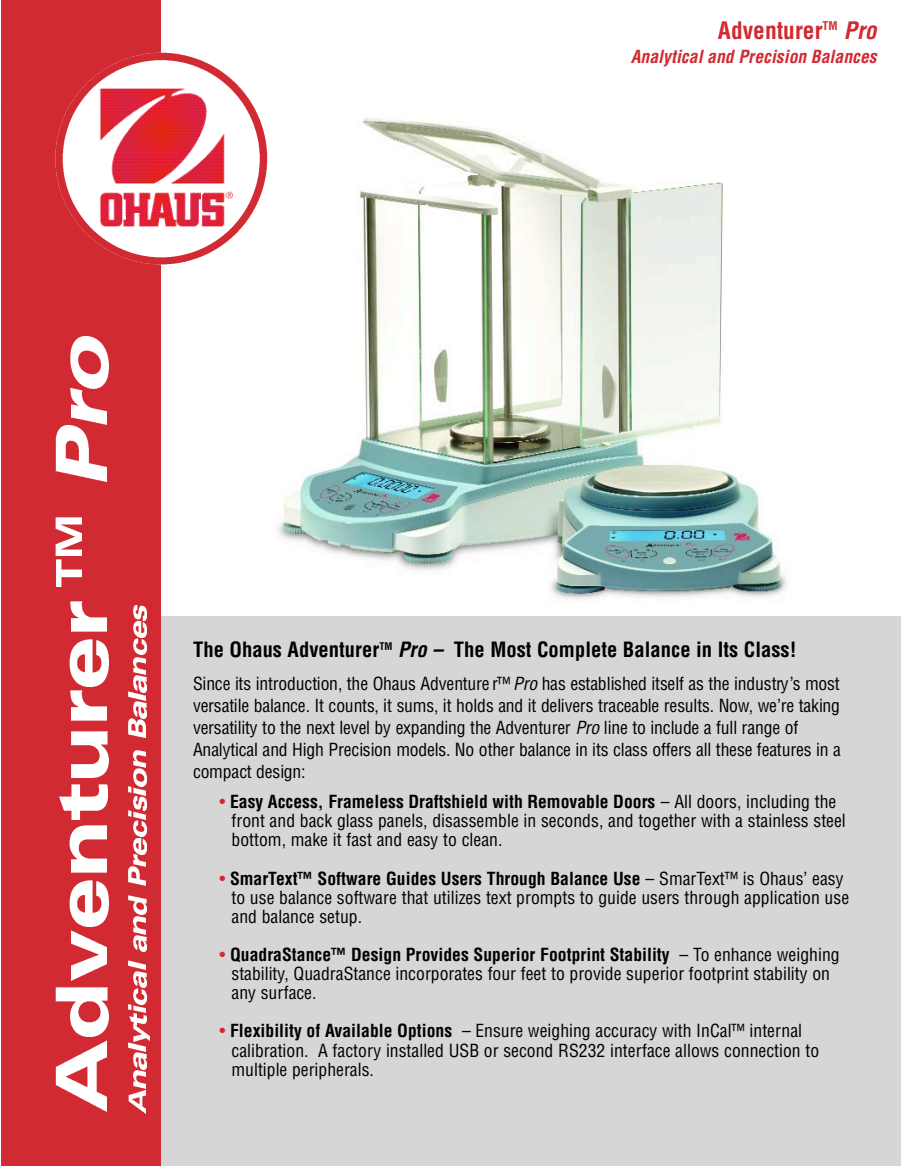
<style>
.page{position:relative;width:901px;height:1166px;background:#fff}
.page>*{position:absolute;margin:0;border:0;box-sizing:border-box;transform-origin:0 0}
.t1{font:700 condensed 23.45px "Helvetica";color:#d12a32}
.t2{font:700 condensed 20.65px "Helvetica";color:#000}
.t3{font:condensed 17.68px/19.1px "Helvetica";color:#000}
.t4{font:italic 700 condensed 17.68px "Helvetica";color:#d12a32}
.s1{font-style:italic}
.s2{color:#d12a32}
.s3{font-weight:700}
</style>
<div class="page">
<img style="left:267px;top:118px;width:520px;height:482px">
<div style="left:133px;top:616px;width:767px;height:550px;background:#d5d6d5"></div>
<div style="left:1px;top:0;width:160px;height:1166px;background:#d12a32"></div>
<svg style="left:55px;top:53px;width:212px;height:211px"></svg>
<img style="left:55px;top:1040px;width:52px;height:72px">
<img style="left:55px;top:987px;width:53px;height:49px">
<img style="left:71px;top:931px;width:36px;height:50px">
<img style="left:69px;top:880px;width:39px;height:47px">
<img style="left:69px;top:825px;width:38px;height:47px">
<img style="left:59px;top:785px;width:49px;height:34px">
<img style="left:71px;top:731px;width:37px;height:47px">
<img style="left:70px;top:691px;width:37px;height:30px">
<img style="left:69px;top:640px;width:39px;height:46px">
<img style="left:70px;top:602px;width:37px;height:30px">
<img style="left:56px;top:559px;width:25px;height:27px">
<img style="left:55px;top:517px;width:26px;height:38px">
<img style="left:55px;top:425px;width:52px;height:56px">
<img style="left:70px;top:389px;width:37px;height:36px">
<img style="left:70px;top:336px;width:38px;height:53px">
<img style="left:128px;top:1090px;width:18px;height:24px">
<img style="left:133px;top:1071px;width:13px;height:17px">
<img style="left:133px;top:1053px;width:13px;height:16px">
<img style="left:128px;top:1043px;width:18px;height:8px">
<img style="left:133px;top:1025px;width:17px;height:17px">
<img style="left:128px;top:971px;width:18px;height:54px">
<img style="left:128px;top:961px;width:18px;height:8px">
<img style="left:133px;top:917px;width:13px;height:35px">
<img style="left:128px;top:895px;width:18px;height:19px">
<img style="left:128px;top:839px;width:18px;height:47px">
<img style="left:128px;top:750px;width:18px;height:87px">
<img style="left:128px;top:702px;width:18px;height:36px">
<img style="left:128px;top:676px;width:18px;height:24px">
<img style="left:133px;top:657px;width:13px;height:17px">
<img style="left:133px;top:622px;width:13px;height:33px">
<img style="left:133px;top:606px;width:13px;height:14px">
<h1 class="t1" style="left:718px;top:21px;width:160px">Adventurer<sup>TM</sup> <span class="s1">Pro</span></h1>
<p class="t4" style="left:630px;top:50px;width:247px">Analytical and Precision Balances</p>
<p class="t2" style="left:193px;top:642px;width:605px">The Ohaus Adventurer<sup>TM</sup> <span class="s1">Pro –</span> The Most Complete Balance in Its Class!</p>
<p class="t3" style="left:193px;top:674px;width:649px;line-height:22.1px">Since its introduction, the Ohaus Adventure r™ <span class="s1">P ro</span> has established itself as the industry ’s most versatile balance. It counts, it sums, it holds and it delivers traceable results. Now, we’re taking versatility to the next level by expanding the Adventurer <span class="s1">P ro</span> line to include a full range of Analytical and High Precision models. No other balance in its class offers all these features in a compact design:</p>
<p class="t3" style="left:231px;top:794px;width:616px;text-indent:-12px"><span class="s2">•</span> <span class="s3">Easy Access, Frameless Draftshield with Removable Doors</span> – All doors, including the front and back glass panels, disassemble in seconds, and together with a stainless steel bottom, make it fast and easy to clean.</p>
<p class="t3" style="left:231px;top:870px;width:619px;text-indent:-12px"><span class="s2">•</span> <span class="s3">SmarText™ Software Guides Users Through Balance Use</span> – SmarText™ is Ohaus’ easy to use balance software that utilizes text prompts to guide users through application use and balance setup.</p>
<p class="t3" style="left:231px;top:946px;width:609px;text-indent:-12px"><span class="s2">•</span> <span class="s3">QuadraStance™ Design Provides Superior Footprint Stability</span> – To enhance weighing stability, QuadraStance incorporates four feet to provide superior footprint stability on any surface.</p>
<p class="t3" style="left:231px;top:1023px;width:589px;text-indent:-12px"><span class="s2">•</span> <span class="s3">Flexibility of Available Options</span> – Ensure weighing accuracy with InCal™ internal calibration. A factory installed USB or second RS232 interface allows connection to multiple peripherals.</p>
</div>
